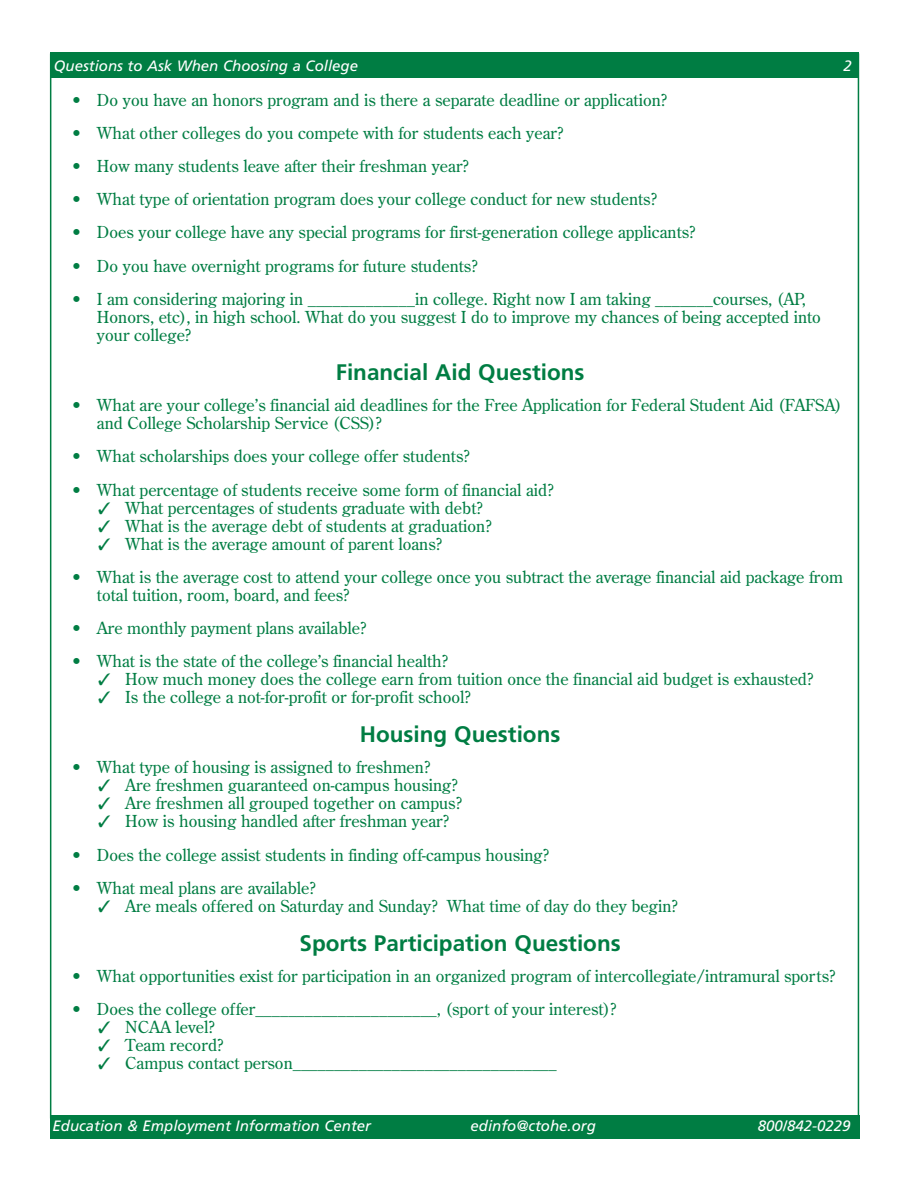
<style>
.page{position:relative;width:918px;height:1188px;background:#fff}
.page>*{position:absolute;margin:0;border:0;box-sizing:border-box;transform-origin:0 0}
.t1{font:700 22.5px "Frutiger";color:#007d43}
.t2{font:16.5px/18px "Century Old Style";color:#007d43}
.t3{font:italic 15px "Frutiger";color:#fff}
</style>
<div class="page">
<hr style="left:50px;top:54px;width:1px;height:1064px;background:#007d43">
<hr style="left:858px;top:53px;width:1px;height:1063px;background:#007d43">
<div style="left:50px;top:1116px;width:809px;height:23px;background:#007d43"></div>
<div style="left:50px;top:52px;width:809px;height:26px;background:#007d43"></div>
<p class="t3" style="left:54px;top:60px;width:306px">Questions to Ask When Choosing a College</p>
<p class="t3" style="left:843px;top:60px;width:10px">2</p>
<p class="t2" style="left:71px;top:91px;width:598px">• Do you have an honors program and is there a separate deadline or application?</p>
<p class="t2" style="left:71px;top:124px;width:494px">• What other colleges do you compete with for students each year?</p>
<p class="t2" style="left:71px;top:158px;width:399px">• How many students leave after their freshman year?</p>
<p class="t2" style="left:71px;top:191px;width:587px">• What type of orientation program does your college conduct for new students?</p>
<p class="t2" style="left:71px;top:224px;width:626px">• Does your college have any special programs for first-generation college applicants?</p>
<p class="t2" style="left:71px;top:257px;width:408px">• Do you have overnight programs for future students?</p>
<p class="t2" style="left:97px;top:290px;width:725px;text-indent:-26px">• I am considering majoring in _____________in college. Right now I am taking _______courses, (AP,<br>Honors, etc), in high school. What do you suggest I do to improve my chances of being accepted into your college?</p>
<h1 class="t1" style="left:336px;top:363px;width:250px">Financial Aid Questions</h1>
<p class="t2" style="left:97px;top:397px;width:746px;text-indent:-26px">• What are your college’s financial aid deadlines for the Free Application for Federal Student Aid (FAFSA) and College Scholarship Service (CSS)?</p>
<p class="t2" style="left:71px;top:448px;width:400px">• What scholarships does your college offer students?</p>
<p class="t2" style="left:71px;top:481px;width:484px">• What percentage of students receive some form of financial aid?</p>
<p class="t2" style="left:98px;top:499px;width:386px">✓ What percentages of students graduate with debt?</p>
<p class="t2" style="left:98px;top:517px;width:395px">✓ What is the average debt of students at graduation?</p>
<p class="t2" style="left:98px;top:535px;width:345px">✓ What is the average amount of parent loans?</p>
<p class="t2" style="left:97px;top:568px;width:748px;text-indent:-26px">• What is the average cost to attend your college once you subtract the average financial aid package from total tuition, room, board, and fees?</p>
<p class="t2" style="left:71px;top:619px;width:297px">• Are monthly payment plans available?</p>
<p class="t2" style="left:71px;top:652px;width:379px">• What is the state of the college’s financial health?</p>
<p class="t2" style="left:98px;top:670px;width:717px">✓ How much money does the college earn from tuition once the financial aid budget is exhausted?</p>
<p class="t2" style="left:98px;top:688px;width:374px">✓ Is the college a not-for-profit or for-profit school?</p>
<h1 class="t1" style="left:360px;top:726px;width:202px">Housing Questions</h1>
<p class="t2" style="left:71px;top:759px;width:361px">• What type of housing is assigned to freshmen?</p>
<p class="t2" style="left:98px;top:777px;width:361px">✓ Are freshmen guaranteed on-campus housing?</p>
<p class="t2" style="left:98px;top:795px;width:365px">✓ Are freshmen all grouped together on campus?</p>
<p class="t2" style="left:98px;top:813px;width:353px">✓ How is housing handled after freshman year?</p>
<p class="t2" style="left:71px;top:846px;width:479px">• Does the college assist students in finding off-campus housing?</p>
<p class="t2" style="left:71px;top:879px;width:246px">• What meal plans are available?</p>
<p class="t2" style="left:98px;top:897px;width:581px">✓ Are meals offered on Saturday and Sunday? What time of day do they begin?</p>
<h1 class="t1" style="left:300px;top:934px;width:323px">Sports Participation Questions</h1>
<p class="t2" style="left:71px;top:968px;width:766px">• What opportunities exist for participation in an organized program of intercollegiate/intramural sports?</p>
<p class="t2" style="left:71px;top:1001px;width:547px">• Does the college offer______________________, (sport of your interest)?</p>
<p class="t2" style="left:98px;top:1019px;width:118px">✓ NCAA level?</p>
<p class="t2" style="left:98px;top:1037px;width:127px">✓ Team record?</p>
<p class="t2" style="left:98px;top:1055px;width:460px">✓ Campus contact person________________________________</p>
<p class="t3" style="left:53px;top:1120px;width:320px">Education &amp; Employment Information Center</p>
<p class="t3" style="left:471px;top:1120px;width:127px">edinfo@ctohe.org</p>
<p class="t3" style="left:758px;top:1120px;width:94px">800/842-0229</p>
</div>
